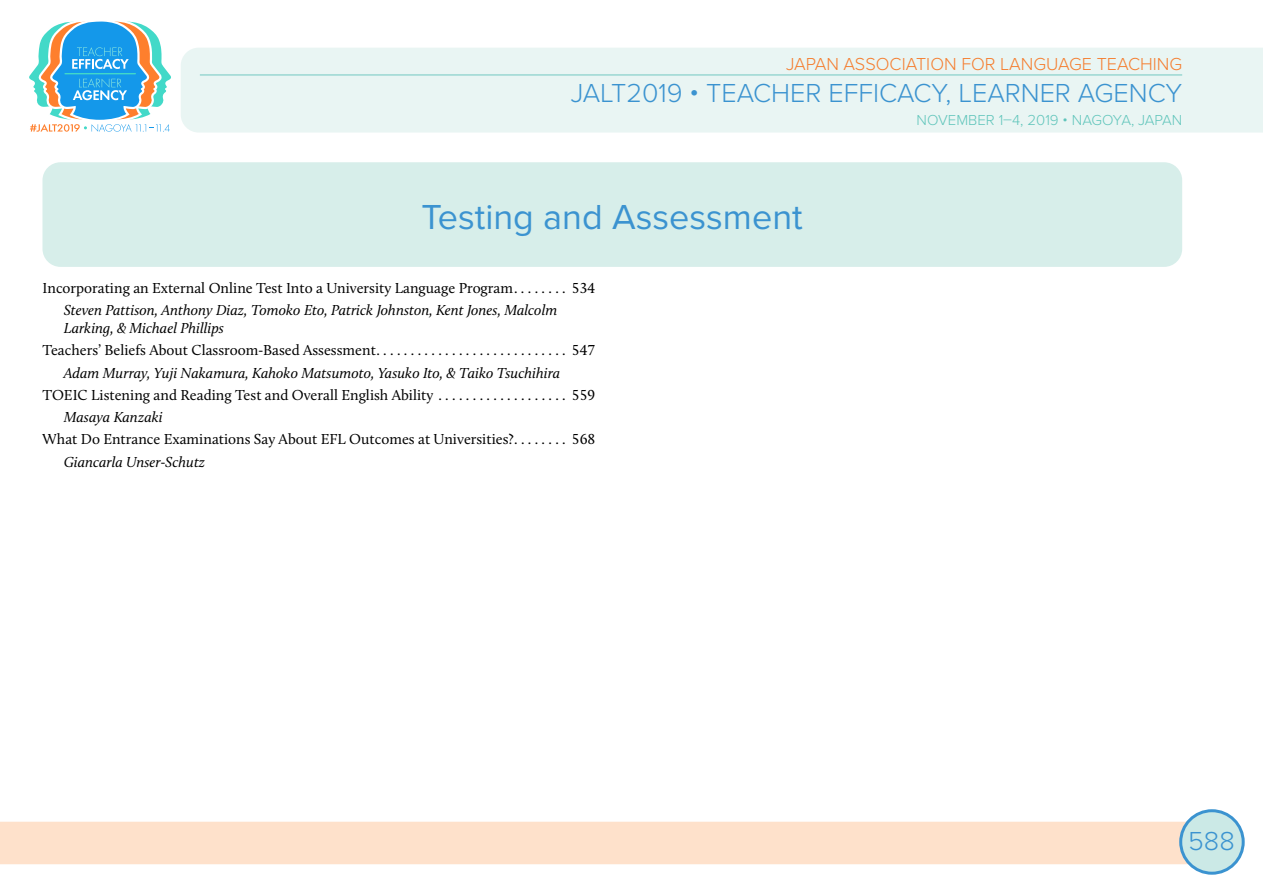
<style>
.page{position:relative;width:1263px;height:893px;background:#fff}
.page>*{position:absolute;margin:0;border:0;box-sizing:border-box;transform-origin:0 0}
.t1{font:36px "Proxima Nova";color:#3b93d0}
.t2{font:300 27px "Proxima Nova";color:#3b93d0}
.t3{font:300 18px "Proxima Nova";color:#f57d2e}
.t4{font:15px "Calluna";color:#000}
.t5{font:italic 15px/18px "Calluna";color:#000}
.t6{font:300 15px "Proxima Nova";color:#60c5bb}
</style>
<div class="page">
<div style="left:181px;top:48px;width:1082px;height:85px;background:#e9f5f3"></div>
<div style="left:0;top:822px;width:1190px;height:42px;background:#fee1cb"></div>
<hr style="left:200px;top:74px;width:982px;height:2px;background:#9ad7d2">
<div style="left:1181px;top:811px;width:62px;height:62px;background:#cbe9e6;border-radius:50%"></div>
<div style="left:1179px;top:809px;width:66px;height:66px;border:3px solid #3b93d0;border-radius:50%"></div>
<svg style="left:29px;top:21px;width:142px;height:111px"></svg>
<div style="left:42px;top:162px;width:1140px;height:105px;background:#d7eeea;border-radius:18px"></div>
<p class="t3" style="left:786px;top:51px;width:397px">JAPAN ASSOCIATION FOR LANGUAGE TEACHING</p>
<h2 class="t2" style="left:571px;top:73px;width:613px">JALT2019 • TEACHER EFFICACY, LEARNER AGENCY</h2>
<p class="t6" style="left:916px;top:108px;width:267px">NOVEMBER 1–4, 2019 • NAGOYA, JAPAN</p>
<h1 class="t1" style="left:421px;top:190px;width:383px">Testing and Assessment</h1>
<p class="t4" style="left:42px;top:279px;width:554px">Incorporating an External Online Test Into a University Language Program . . . . . . . . 534</p>
<p class="t5" style="left:64px;top:301px;width:495px">Steven Pattison, Anthony Diaz, Tomoko Eto, Patrick Johnston, Kent Jones, Malcolm<br>Larking, &amp; Michael Phillips</p>
<p class="t4" style="left:43px;top:341px;width:554px">Teachers’ Beliefs About Classroom-Based Assessment . . . . . . . . . . . . . . . . . . . . . . . . . . . . 547</p>
<p class="t5" style="left:64px;top:363px;width:498px">Adam Murray, Yuji Nakamura, Kahoko Matsumoto, Yasuko Ito, &amp; Taiko Tsuchihira</p>
<p class="t4" style="left:43px;top:386px;width:554px">TOEIC Listening and Reading Test and Overall English Ability . . . . . . . . . . . . . . . . . . . 559</p>
<p class="t5" style="left:64px;top:408px;width:100px">Masaya Kanzaki</p>
<p class="t4" style="left:43px;top:430px;width:554px">What Do Entrance Examinations Say About EFL Outcomes at Universities? . . . . . . . . 568</p>
<p class="t5" style="left:64px;top:452px;width:143px">Giancarla Unser-Schutz</p>
<h2 class="t2" style="left:1188px;top:820px;width:48px">588</h2>
</div>
